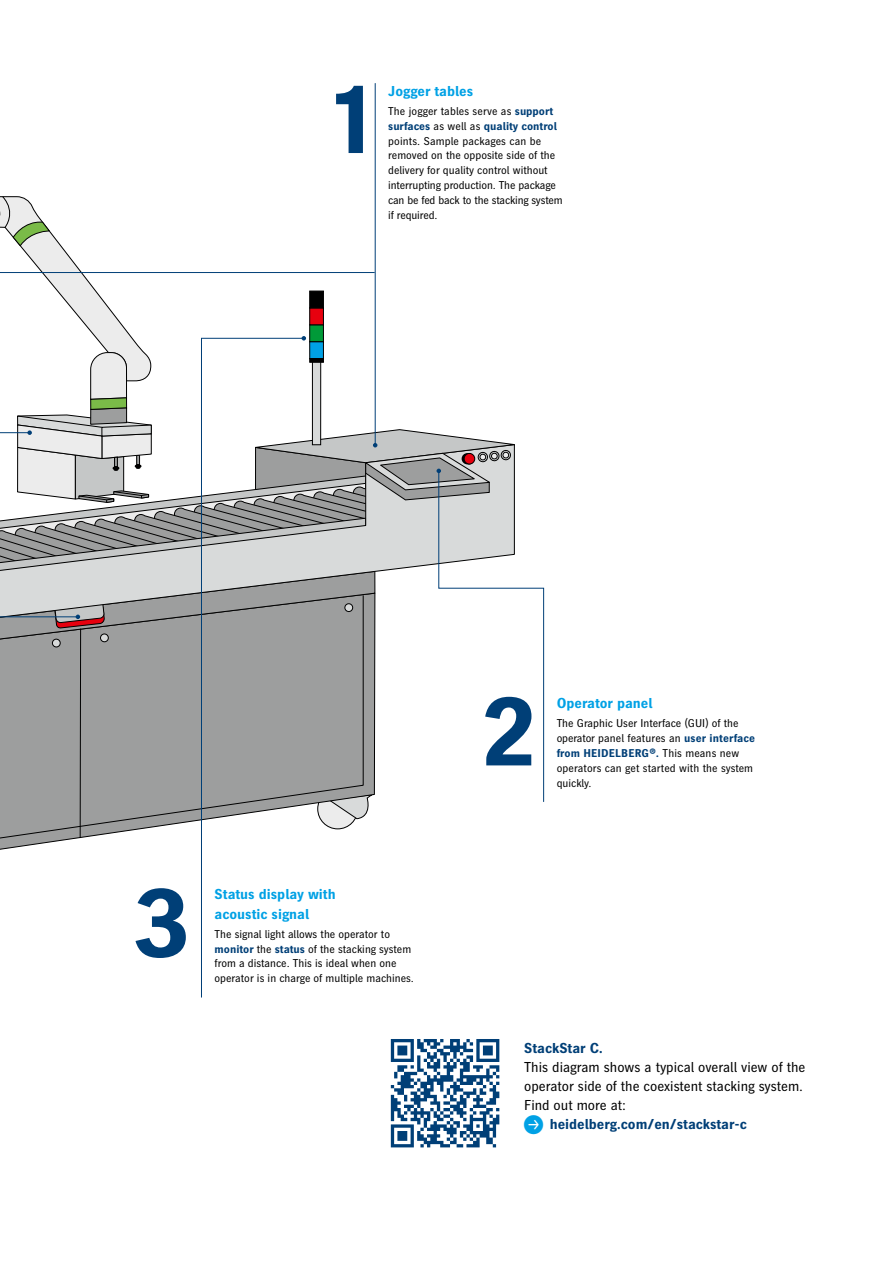
<style>
.page{position:relative;width:881px;height:1263px;background:#fff}
.page>*{position:absolute;margin:0;border:0;box-sizing:border-box;transform-origin:0 0}
.t1{font:700 99px "Heidelberg Gothic Ml";color:#003f77}
.t2{font:14.25px/19.2px "Heidelberg Gothic Ml";color:#000}
.t3{font:700 14.25px/19.2px "Heidelberg Gothic Ml";color:#00a1e5}
.t4{font:700 14.25px "Heidelberg Gothic Ml";color:#003f77}
.t5{font:11.25px/14.9px "Heidelberg Gothic Ml";color:#000}
.s1{font-weight:700;color:#003f77}
</style>
<div class="page">
<hr style="left:374px;top:83px;width:1px;height:362px;background:#003f77">
<svg style="left:0;top:196px;width:544px;height:664px"></svg>
<svg style="left:390px;top:1039px;width:109px;height:108px"></svg>
<h1 class="t1" style="left:334px;top:64px;width:38px">1</h1>
<p class="t3" style="left:388px;top:82px;width:87px">Jogger tables</p>
<p class="t5" style="left:388px;top:104px;width:176px">The jogger tables serve as <span class="s1">support surfaces</span> as well as <span class="s1">quality control </span>points. Sample packages can be removed on the opposite side of the delivery for quality control without interrupting production. The package can be fed back to the stacking system if required.</p>
<h1 class="t1" style="left:132px;top:867px;width:60px">3</h1>
<p class="t3" style="left:214px;top:885px;width:123px">Status display with acoustic signal</p>
<p class="t5" style="left:214px;top:926px;width:201px">The signal light allows the operator to <span class="s1">monitor</span> the <span class="s1">status</span> of the stacking system from a distance. This is ideal when one operator is in charge of multiple machines.</p>
<h1 class="t1" style="left:480px;top:676px;width:57px">2</h1>
<p class="t3" style="left:556px;top:694px;width:97px">Operator panel</p>
<p class="t5" style="left:556px;top:716px;width:200px">The Graphic User Interface (GUI) of the operator panel features an <span class="s1">user interface from HEIDELBERG®.</span> This means new operators can get started with the system quickly.</p>
<p class="t4" style="left:524px;top:1039px;width:80px">StackStar C.</p>
<p class="t2" style="left:524px;top:1057px;width:282px">This diagram shows a typical overall view of the operator side of the coexistent stacking system.<br>Find out more at:</p>
<p class="t4" style="left:549px;top:1116px;width:198px">heidelberg.com/en/stackstar-c</p>
</div>
